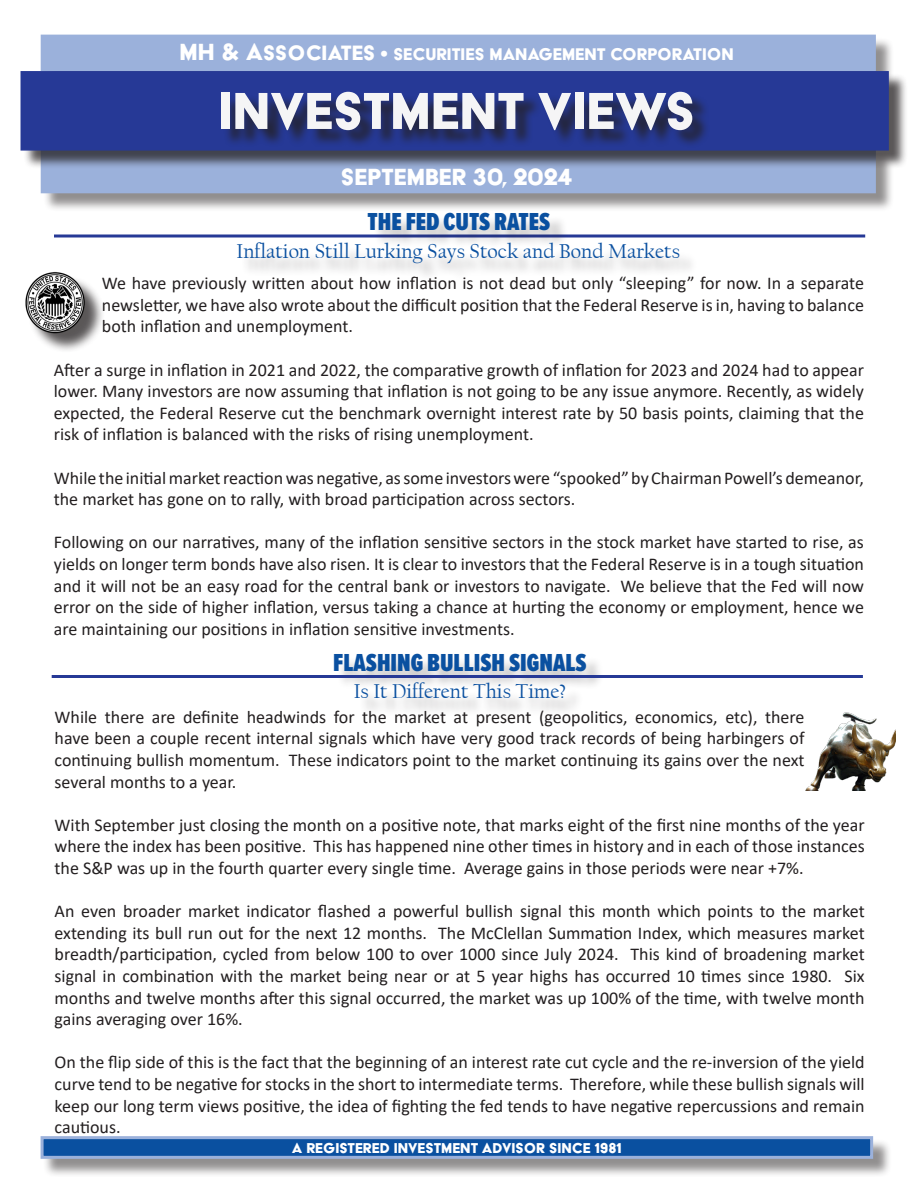
<style>
.page{position:relative;width:918px;height:1188px;background:#fff}
.page>*{position:absolute;margin:0;border:0;box-sizing:border-box;transform-origin:0 0}
.t1{font:60px "Acier BAT Text Solid";color:#f5f5f6}
.t2{font:27px "Acier BAT Text Solid";color:#fff}
.Headline{font:900 25.5px "Proxima Nova Ex Cn";color:#0a50a0}
.Headline-2{font:21px "Californian FB";color:#0a50a0}
.Subhead_1{font:19.5px "Acier BAT Text Solid";color:#fff}
.t3{font:18px/21.6px "Calibri";color:#231f20;text-align:justify}
.Subhead_1-2{font:16.5px "Acier BAT Text Solid";color:#fff}
.s1{font-size:27px}
.s2{font-size:24px}
.s3{font-size:21px}
</style>
<div class="page">
<div style="left:43px;top:151px;width:851px;height:61px;background:#231f20;opacity:.5"></div>
<div style="left:41px;top:148px;width:835px;height:45px;background:#9bb1db"></div>
<div style="left:41px;top:35px;width:835px;height:36px;background:#9bb1db"></div>
<div style="left:23px;top:73px;width:884px;height:96px;background:#231f20;opacity:.75"></div>
<div style="left:21px;top:71px;width:868px;height:80px;background:#263996;border:2px solid #263996"></div>
<div style="left:223px;top:94px;width:488px;height:54px;background:#231f20;opacity:.75"></div>
<img style="left:805px;top:712px;width:90px;height:79px">
<div style="left:43px;top:1138px;width:849px;height:39px;background:#231f20;opacity:.5"></div>
<div style="left:41px;top:1136px;width:832px;height:23px;background:#0a50a0;border:3px solid #9bb1db"></div>
<hr style="left:54px;top:235px;width:811px;height:3px;background:#263996">
<div style="left:371px;top:215px;width:197px;height:33px;background:#231f20;opacity:.26"></div>
<div style="left:241px;top:246px;width:456px;height:36px;background:#231f20;opacity:.35"></div>
<div style="left:337px;top:657px;width:267px;height:33px;background:#231f20;opacity:.26"></div>
<hr style="left:52px;top:675px;width:811px;height:3px;background:#263996">
<div style="left:28px;top:275px;width:77px;height:78px;background:#231f20;opacity:.75"></div>
<img style="left:25px;top:272px;width:80px;height:62px">
<div style="left:358px;top:686px;width:225px;height:31px;background:#231f20;opacity:.35"></div>
<p class="Subhead_1" style="left:179px;top:44px;width:556px"><span class="s1">MH &amp; A</span><span class="s2">SSOCIATES</span> <span class="s3">•</span> SECURITIES MANAGEMENT CORPORATION</p>
<p class="t1" style="left:218px;top:79px;width:479px">INVESTMENT VIEWS</p>
<p class="t2" style="left:341px;top:163px;width:233px">SEPTEMBER 30, 2024</p>
<p class="Headline" style="left:368px;top:203px;width:184px">THE FED CUTS RATES</p>
<p class="Headline-2" style="left:237px;top:240px;width:445px">Inflation Still Lurking Says Stock and Bond Markets</p>
<p class="t3" style="left:102px;top:272px;width:764px">We have previously written about how inflation is not dead but only “sleeping” for now. In a separate newsletter, we have also wrote about the difficult position that the Federal Reserve is in, having to balance both inflation and unemployment.</p>
<p class="t3" style="left:54px;top:358px;width:812px">After a surge in inflation in 2021 and 2022, the comparative growth of inflation for 2023 and 2024 had to appear lower. Many investors are now assuming that inflation is not going to be any issue anymore. Recently, as widely expected, the Federal Reserve cut the benchmark overnight interest rate by 50 basis points, claiming that the risk of inflation is balanced with the risks of rising unemployment.</p>
<p class="t3" style="left:54px;top:466px;width:812px">While the initial market reaction was negative, as some investors were “spooked” by Chairman Powell’s demeanor, the market has gone on to rally, with broad participation across sectors.</p>
<p class="t3" style="left:54px;top:531px;width:812px">Following on our narratives, many of the inflation sensitive sectors in the stock market have started to rise, as yields on longer term bonds have also risen. It is clear to investors that the Federal Reserve is in a tough situation and it will not be an easy road for the central bank or investors to navigate. We believe that the Fed will now error on the side of higher inflation, versus taking a chance at hurting the economy or employment, hence we are maintaining our positions in inflation sensitive investments.</p>
<p class="Headline" style="left:333px;top:644px;width:255px">FLASHING BULLISH SIGNALS</p>
<p class="t3" style="left:55px;top:706px;width:751px">While there are definite headwinds for the market at present (geopolitics, economics, etc), there have been a couple recent internal signals which have very good track records of being harbingers of continuing bullish momentum. These indicators point to the market continuing its gains over the next several months to a year.</p>
<p class="t3" style="left:55px;top:814px;width:812px">With September just closing the month on a positive note, that marks eight of the first nine months of the year where the index has been positive. This has happened nine other times in history and in each of those instances the S&amp;P was up in the fourth quarter every single time. Average gains in those periods were near +7%.</p>
<p class="t3" style="left:55px;top:900px;width:812px">An even broader market indicator flashed a powerful bullish signal this month which points to the market extending its bull run out for the next 12 months. The McClellan Summation Index, which measures market breadth/participation, cycled from below 100 to over 1000 since July 2024. This kind of broadening market signal in combination with the market being near or at 5 year highs has occurred 10 times since 1980. Six months and twelve months after this signal occurred, the market was up 100% of the time, with twelve month gains averaging over 16%.</p>
<p class="t3" style="left:55px;top:1051px;width:812px">On the flip side of this is the fact that the beginning of an interest rate cut cycle and the re-inversion of the yield curve tend to be negative for stocks in the short to intermediate terms. Therefore, while these bullish signals will keep our long term views positive, the idea of fighting the fed tends to have negative repercussions and remain cautious.</p>
<p class="Headline-2" style="left:354px;top:680px;width:214px">Is It Different This Time?</p>
<p class="Subhead_1-2" style="left:292px;top:1139px;width:331px">A REGISTERED INVESTMENT ADVISOR SINCE 1981</p>
</div>
